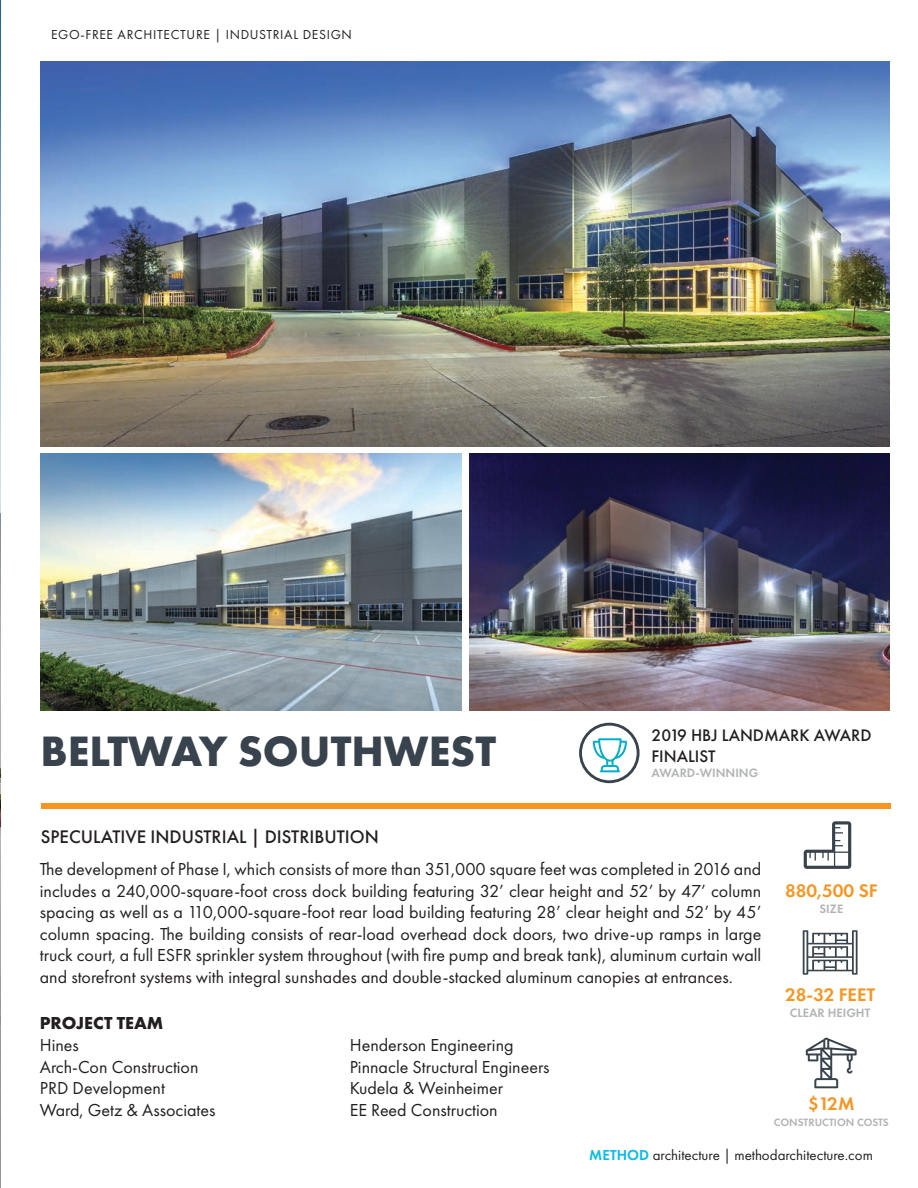
<style>
.page{position:relative;width:918px;height:1188px;background:#fff}
.page>*{position:absolute;margin:0;border:0;box-sizing:border-box;transform-origin:0 0}
.t1{font:700 44.1px "Futura PT";color:#39434d}
.t2{font:500 18.9px "Futura PT";color:#231f20}
.t3{font:600 18.9px "Futura PT";color:#f89521}
.t4{font:18px/21.6px "Futura PT";color:#231f20;text-align:justify}
.t5{font:700 18px "Futura PT";color:#231f20}
.t6{font:500 17.4px/20.9px "Futura PT";color:#231f20}
.t7{font:15px "Futura PT";color:#231f20}
.t8{font:13.5px "Futura PT";letter-spacing:.05em;color:#231f20}
.t9{font:600 12.6px "Futura PT";color:#b2b4b6}
.t10{font:600 10.95px "Futura PT";color:#b2b4b6}
.s1{font-weight:600;color:#0bbce7}
</style>
<div class="page">
<img style="left:0;top:0;width:1px;height:1188px">
<div style="left:41px;top:803px;width:850px;height:6px;background:#f89521"></div>
<svg style="left:804px;top:821px;width:47px;height:48px"></svg>
<svg style="left:803px;top:930px;width:55px;height:45px"></svg>
<svg style="left:806px;top:1038px;width:51px;height:50px"></svg>
<img style="left:40px;top:62px;width:850px;height:384px">
<img style="left:40px;top:454px;width:421px;height:257px">
<img style="left:469px;top:454px;width:421px;height:257px">
<svg style="left:579px;top:723px;width:61px;height:60px"></svg>
<p class="t8" style="left:51px;top:26px;width:302px">EGO-FREE ARCHITECTURE | INDUSTRIAL DESIGN</p>
<p class="t1" style="left:41px;top:723px;width:457px">BELTWAY SOUTHWEST</p>
<p class="t6" style="left:652px;top:725px;width:222px">2019 HBJ LANDMARK AWARD<br>FINALIST</p>
<p class="t9" style="left:652px;top:765px;width:108px">AWARD-WINNING</p>
<p class="t2" style="left:41px;top:826px;width:340px">SPECULATIVE INDUSTRIAL | DISTRIBUTION</p>
<p class="t4" style="left:40px;top:858px;width:723px">The development of Phase I, which consists of more than 351,000 square feet was completed in 2016 and includes a 240,000-square-foot cross dock building featuring 32’ clear height and 52’ by 47’ column spacing as well as a 110,000-square-foot rear load building featuring 28’ clear height and 52’ by 45’ column spacing. The building consists of rear-load overhead dock doors, two drive-up ramps in large truck court, a full ESFR sprinkler system throughout (with fire pump and break tank), aluminum curtain wall and storefront systems with integral sunshades and double-stacked aluminum canopies at entrances.</p>
<p class="t5" style="left:40px;top:1012px;width:125px">PROJECT TEAM</p>
<p class="t4" style="left:40px;top:1034px;width:41px">Hines</p>
<p class="t4" style="left:40px;top:1056px;width:160px">Arch-Con Construction</p>
<p class="t4" style="left:40px;top:1077px;width:127px">PRD Development</p>
<p class="t4" style="left:40px;top:1099px;width:177px">Ward, Getz &amp; Associates</p>
<p class="t4" style="left:350px;top:1034px;width:165px">Henderson Engineering</p>
<p class="t4" style="left:350px;top:1056px;width:201px">Pinnacle Structural Engineers</p>
<p class="t4" style="left:350px;top:1077px;width:155px">Kudela &amp; Weinheimer</p>
<p class="t4" style="left:350px;top:1099px;width:149px">EE Reed Construction</p>
<p class="t3" style="left:785px;top:879px;width:94px">880,500 SF</p>
<p class="t9" style="left:819px;top:901px;width:25px">SIZE</p>
<p class="t3" style="left:785px;top:983px;width:92px">28-32 FEET</p>
<p class="t9" style="left:790px;top:1005px;width:82px">CLEAR HEIGHT</p>
<p class="t3" style="left:808px;top:1092px;width:48px">$12M</p>
<p class="t10" style="left:774px;top:1115px;width:117px">CONSTRUCTION COSTS</p>
<p class="t7" style="left:589px;top:1146px;width:285px"><span class="s1">METHOD</span> architecture | methodarchitecture.com</p>
</div>
